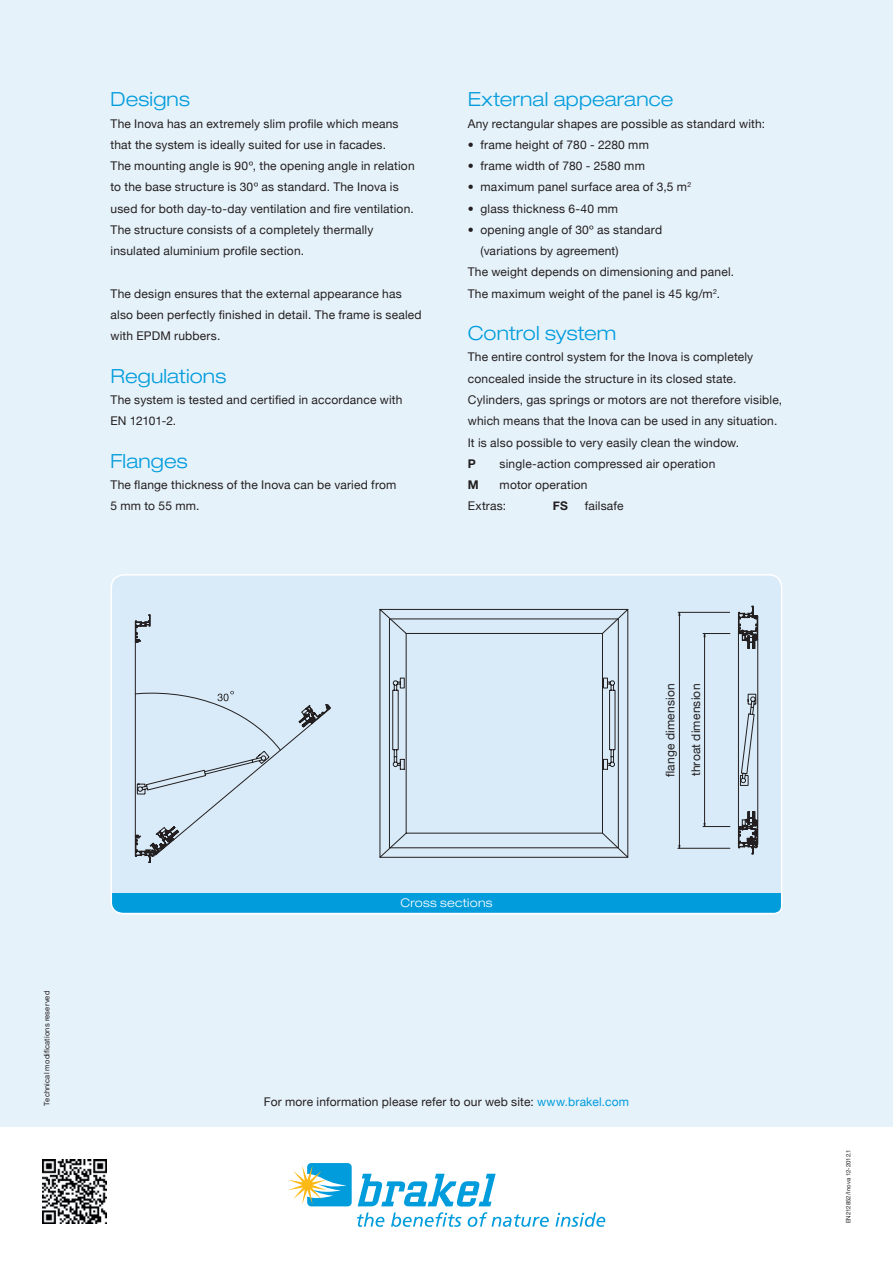
<style>
.page{position:relative;width:893px;height:1263px;background:#fff}
.page>*{position:absolute;margin:0;border:0;box-sizing:border-box;transform-origin:0 0}
.t1{font:300 expanded 19.5px "Helvetica Neue";letter-spacing:.005em;color:#019cdc}
.t2{font:12px/21.3px "Helvetica Neue";letter-spacing:.015em;color:#231f20}
.t3{font:300 expanded 12px "Helvetica Neue";letter-spacing:.02em;color:#fff}
.t4{font:700 12px "Helvetica Neue";color:#231f20}
.t5{font:7.5px "Helvetica Neue";letter-spacing:.025em;color:#231f20}
.t6{font:6px "Helvetica Neue";letter-spacing:.01em;color:#231f20}
.s1{color:#019cdc}
</style>
<div class="page">
<svg style="left:288px;top:1163px;width:64px;height:43px"></svg>
<svg style="left:358px;top:1174px;width:138px;height:32px"></svg>
<svg style="left:357px;top:1212px;width:27px;height:15px"></svg>
<svg style="left:391px;top:1212px;width:71px;height:15px"></svg>
<svg style="left:468px;top:1212px;width:81px;height:15px"></svg>
<svg style="left:555px;top:1212px;width:50px;height:15px"></svg>
<div style="left:0;top:0;width:893px;height:1127px;background:#e6f2fa"></div>
<img style="left:43px;top:1160px;width:63px;height:63px">
<div style="left:111px;top:575px;width:671px;height:338px;background:#d9ebf8;border-radius:13px"></div>
<svg style="left:379px;top:609px;width:250px;height:249px"></svg>
<svg style="left:379px;top:618px;width:249px;height:240px"></svg>
<svg style="left:281px;top:633px;width:457px;height:223px"></svg>
<svg style="left:738px;top:606px;width:20px;height:248px"></svg>
<hr style="left:704px;top:637px;width:1px;height:186px;background:#231f20">
<svg style="left:703px;top:633px;width:27px;height:4px"></svg>
<svg style="left:703px;top:823px;width:27px;height:6px"></svg>
<hr style="left:678px;top:612px;width:52px;height:1px;background:#231f20">
<hr style="left:678px;top:848px;width:52px;height:1px;background:#231f20">
<hr style="left:679px;top:615px;width:1px;height:230px;background:#231f20">
<svg style="left:135px;top:614px;width:146px;height:249px"></svg>
<svg style="left:110px;top:891px;width:673px;height:24px;background:#2bace1"></svg>
<h1 class="t1" style="left:111px;top:88px;width:81px">Designs</h1>
<p class="t2" style="left:111px;top:112px;width:306px">The Inova has an extremely slim profile which means that the system is ideally suited for use in facades.<br>The mounting angle is 90º, the opening angle in relation to the base structure is 30º as standard. The Inova is used for both day-to-day ventilation and fire ventilation.<br>The structure consists of a completely thermally insulated aluminium profile section.</p>
<p class="t2" style="left:111px;top:283px;width:313px">The design ensures that the external appearance has also been perfectly finished in detail. The frame is sealed with EPDM rubbers.</p>
<h1 class="t1" style="left:111px;top:364px;width:117px">Regulations</h1>
<p class="t2" style="left:111px;top:389px;width:293px">The system is tested and certified in accordance with<br>EN 12101-2.</p>
<h1 class="t1" style="left:111px;top:449px;width:79px">Flanges</h1>
<p class="t2" style="left:111px;top:474px;width:287px">The flange thickness of the Inova can be varied from<br>5 mm to 55 mm.</p>
<h1 class="t1" style="left:468px;top:88px;width:207px">External appearance</h1>
<p class="t2" style="left:468px;top:112px;width:299px">Any rectangular shapes are possible as standard with:</p>
<p class="t2" style="left:468px;top:134px;width:183px">• frame height of 780 - 2280 mm</p>
<p class="t2" style="left:468px;top:155px;width:179px">• frame width of 780 - 2580 mm</p>
<p class="t2" style="left:468px;top:176px;width:225px">• maximum panel surface area of 3,5 m<sup>2</sup></p>
<p class="t2" style="left:468px;top:198px;width:152px">• glass thickness 6-40 mm</p>
<p class="t2" style="left:468px;top:219px;width:196px">• opening angle of 30º as standard</p>
<p class="t2" style="left:480px;top:240px;width:139px">(variations by agreement)</p>
<p class="t2" style="left:468px;top:261px;width:268px">The weight depends on dimensioning and panel.</p>
<p class="t2" style="left:468px;top:283px;width:254px">The maximum weight of the panel is 45 kg/m<sup>2</sup>.</p>
<h1 class="t1" style="left:468px;top:322px;width:150px">Control system</h1>
<p class="t2" style="left:468px;top:346px;width:316px">The entire control system for the Inova is completely concealed inside the structure in its closed state.<br>Cylinders, gas springs or motors are not therefore visible, which means that the Inova can be used in any situation.<br>It is also possible to very easily clean the window.</p>
<p class="t4" style="left:468px;top:456px;width:10px">P</p>
<p class="t2" style="left:500px;top:453px;width:217px">single-action compressed air operation</p>
<p class="t4" style="left:468px;top:477px;width:12px">M</p>
<p class="t2" style="left:468px;top:474px;width:121px;text-indent:32px">motor operation<br>Extras:</p>
<p class="t4" style="left:553px;top:499px;width:17px">FS</p>
<p class="t2" style="left:585px;top:495px;width:40px">failsafe</p>
<p class="t5" style="left:43px;top:1106px;width:116px;rotate:-90deg">Technical modifications reserved</p>
<p class="t3" style="left:400px;top:896px;width:94px">Cross sections</p>
<p class="t2" style="left:657px;top:777px;width:95px;line-height:25.5px;rotate:-90deg">flange dimension throat dimension</p>
<p class="t2" style="left:264px;top:1090px;width:367px">For more information please refer to our web site: <span class="s1">www.brakel.com</span></p>
<p class="t6" style="left:845px;top:1223px;width:75px;rotate:-90deg">EN212852/Inova 12-2012.1</p>
</div>
